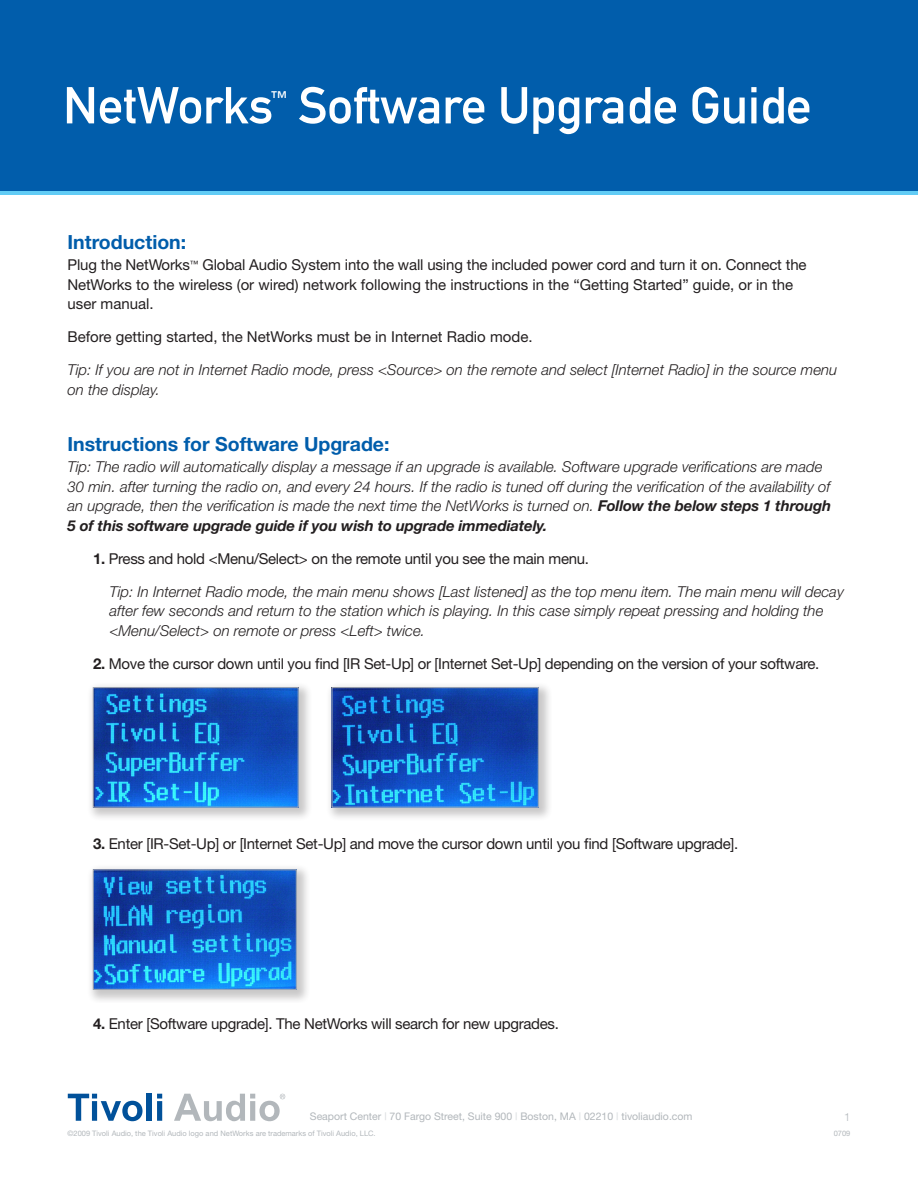
<style>
.page{position:relative;width:918px;height:1188px;background:#fff}
.page>*{position:absolute;margin:0;border:0;box-sizing:border-box;transform-origin:0 0}
.body_text{font:51px "DIN Mittelschrift";letter-spacing:-.005em;color:#fff}
.t1{font:700 19.5px "Helvetica Neue";color:#015dab}
.body_text-2{font:16.65px "DIN Mittelschrift";color:#fff}
.t2{font:italic 300 15px/19.5px "Helvetica Neue";color:#231f20}
.t3{font:15px/19.5px "Helvetica Neue";letter-spacing:-.02em;color:#231f20}
.t4{font:15px "Helvetica Neue";color:#231f20}
.t5{font:300 11.25px "Helvetica Neue";color:#b2b7bb}
.body_text-3{font:10.5px "Helvetica Neue";color:#b2b7bb}
.body_text-4{font:7.5px "Helvetica Neue";color:#b2b7bb}
.s1{font-weight:700}
.s2{color:#d5d9dc}
</style>
<div class="page">
<svg style="left:68px;top:1094px;width:75px;height:27px"></svg>
<div style="left:147px;top:1094px;width:5px;height:27px;background:#01519a"></div>
<svg style="left:157px;top:1094px;width:5px;height:27px"></svg>
<svg style="left:174px;top:1094px;width:111px;height:27px"></svg>
<div style="left:0;top:0;width:918px;height:195px;background:#015dab"></div>
<div style="left:86px;top:680px;width:226px;height:141px;background:#231f20;opacity:.25"></div>
<img style="left:95px;top:689px;width:202px;height:117px">
<div style="left:93px;top:687px;width:206px;height:121px;border:1px solid #adb1b4"></div>
<div style="left:324px;top:680px;width:228px;height:141px;background:#231f20;opacity:.25"></div>
<img style="left:334px;top:689px;width:203px;height:117px">
<div style="left:332px;top:687px;width:207px;height:121px;border:1px solid #adb1b4"></div>
<div style="left:86px;top:862px;width:224px;height:141px;background:#231f20;opacity:.25"></div>
<img style="left:95px;top:871px;width:200px;height:117px">
<div style="left:93px;top:869px;width:204px;height:121px;border:1px solid #adb1b4"></div>
<hr style="left:0;top:192px;width:918px;height:3px;background:#62ccf5">
<p class="body_text" style="left:63px;top:76px;width:212px">NetWorks</p>
<p class="body_text-2" style="left:271px;top:88px;width:18px">™</p>
<p class="body_text" style="left:298px;top:76px;width:515px">Software Upgrade Guide</p>
<p class="t1" style="left:68px;top:230px;width:120px">Introduction:</p>
<p class="t3" style="left:68px;top:255px;width:741px">Plug the NetWorks<sup>™</sup> Global Audio System into the wall using the included power cord and turn it on. Connect the<br>NetWorks to the wireless (or wired) network following the instructions in the “Getting Started” guide, or in the user manual.</p>
<p class="t4" style="left:68px;top:328px;width:467px">Before getting started, the NetWorks must be in Internet Radio mode.</p>
<p class="t2" style="left:68px;top:360px;width:771px">Tip: If you are not in Internet Radio mode, press &lt;Source&gt; on the remote and select [Internet Radio] in the source menu on the display.</p>
<p class="t1" style="left:68px;top:432px;width:324px">Instructions for Software Upgrade:</p>
<p class="t2" style="left:68px;top:457px;width:765px">Tip: The radio will automatically display a message if an upgrade is available. Software upgrade verifications are made 30 min. after turning the radio on, and every 24 hours. If the radio is tuned off during the verification of the availability of an upgrade, then the verification is made the next time the NetWorks is turned on. <span class="s1">Follow the below steps 1 through 5 of this software upgrade guide if you wish to upgrade immediately.</span></p>
<p class="t3" style="left:93px;top:548px;width:498px"><span class="s1">1.</span> Press and hold &lt;Menu/Select&gt; on the remote until you see the main menu.</p>
<p class="t2" style="left:110px;top:581px;width:736px">Tip: In Internet Radio mode, the main menu shows [Last listened] as the top menu item. The main menu will decay after few seconds and return to the station which is playing. In this case simply repeat pressing and holding the &lt;Menu/Select&gt; on remote or press &lt;Left&gt; twice.</p>
<p class="t3" style="left:93px;top:653px;width:728px"><span class="s1">2.</span> Move the cursor down until you find [IR Set-Up] or [Internet Set-Up] depending on the version of your software.</p>
<p class="t3" style="left:93px;top:833px;width:647px"><span class="s1">3.</span> Enter [IR-Set-Up] or [Internet Set-Up] and move the cursor down until you find [Software upgrade].</p>
<p class="t3" style="left:93px;top:1013px;width:467px"><span class="s1">4.</span> Enter [Software upgrade]. The NetWorks will search for new upgrades.</p>
<p class="body_text-3" style="left:310px;top:1110px;width:384px">Seaport Center <span class="s2">|</span> 70 Fargo Street, Suite 900 <span class="s2">|</span> Boston, MA <span class="s2">|</span> 02210 <span class="s2">|</span> tivoliaudio.com</p>
<p class="t5" style="left:844px;top:1110px;width:8px">1</p>
<p class="body_text-4" style="left:68px;top:1128px;width:310px">©2009 Tivoli Audio, the Tivoli Audio logo and NetWorks are trademarks of Tivoli Audio, LLC.</p>
<p class="body_text-4" style="left:834px;top:1128px;width:18px">0709</p>
</div>
